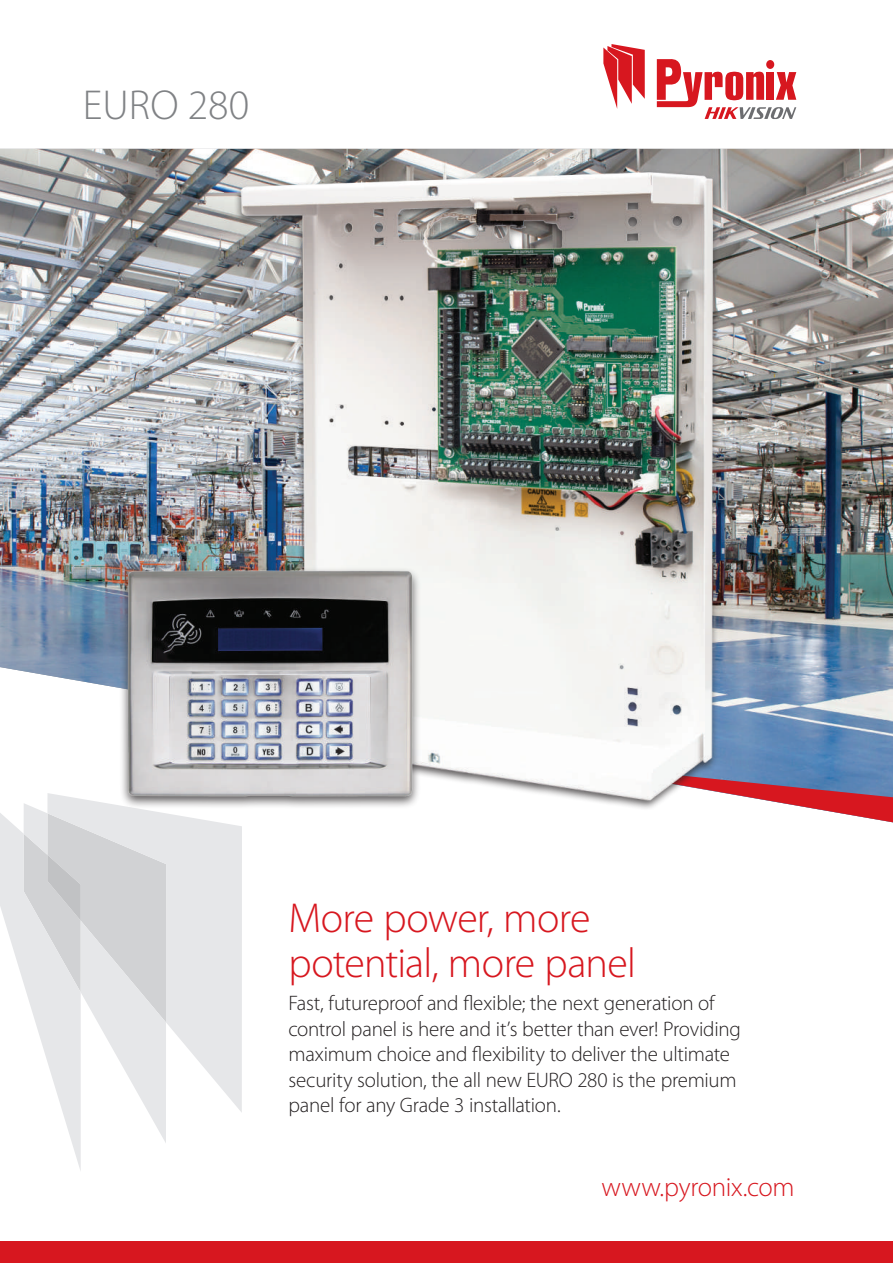
<style>
.page{position:relative;width:893px;height:1263px;background:#fff}
.page>*{position:absolute;margin:0;border:0;box-sizing:border-box;transform-origin:0 0}
.t1{font:300 42px/45px "Myriad Pro";letter-spacing:-.02em;color:#d7171f}
.t2{font:300 42px "Myriad Pro";color:#808285}
.t3{font:300 27px "Myriad Pro";letter-spacing:-.01em;color:#d7171f}
.t4{font:300 21px/25.5px "Myriad Pro";letter-spacing:-.015em;color:#231f20}
</style>
<div class="page">
<svg style="left:603px;top:44px;width:42px;height:65px"></svg>
<svg style="left:657px;top:59px;width:139px;height:60px"></svg>
<div style="left:0;top:1242px;width:893px;height:21px;background:#d7171f"></div>
<img style="left:0;top:149px;width:893px;height:613px">
<svg style="left:733px;top:762px;width:160px;height:60px"></svg>
<svg style="left:47px;top:793px;width:195px;height:319px;fill:#e6e7e9"></svg>
<svg style="left:0;top:803px;width:166px;height:368px"></svg>
<img style="left:215px;top:162px;width:518px;height:647px">
<div style="left:119px;top:567px;width:302px;height:243px;background:#231f20;opacity:.75"></div>
<img style="left:123px;top:568px;width:294px;height:232px">
<h1 class="t2" style="left:83px;top:79px;width:168px">EURO 280</h1>
<h1 class="t1" style="left:288px;top:895px;width:349px">More power, more potential, more panel</h1>
<p class="t4" style="left:288px;top:990px;width:454px">Fast, futureproof and flexible; the next generation of control panel is here and it’s better than ever! Providing maximum choice and flexibility to deliver the ultimate security solution, the all new EURO 280 is the premium panel for any Grade 3 installation.</p>
<p class="t3" style="left:601px;top:1171px;width:195px">www.pyronix.com</p>
</div>
